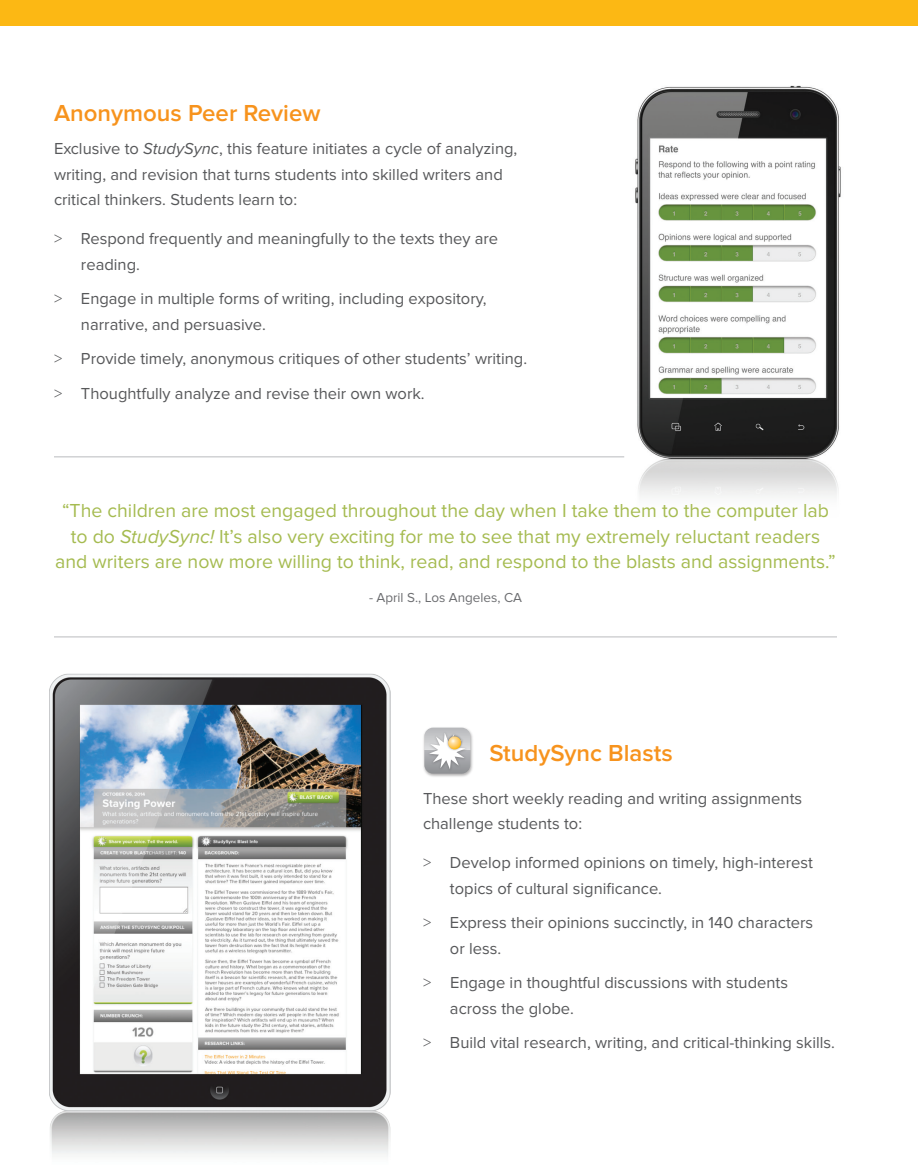
<style>
.page{position:relative;width:918px;height:1175px;background:#fff}
.page>*{position:absolute;margin:0;border:0;box-sizing:border-box;transform-origin:0 0}
.t1{font:600 24px "Proxima Nova";color:#f7931d}
.t2{font:19.5px/25.5px "Proxima Nova";color:#a5bb50;text-align:center}
.t3{font:16.5px/25.5px "Proxima Nova";color:#57585a}
.t4{font:13.5px "Proxima Nova";color:#6c6d70}
.s1{font-style:italic}
.s2{font-weight:300}
</style>
<div class="page">
<img style="left:635px;top:85px;width:206px;height:372px">
<svg style="left:568px;top:457px;width:271px;height:39px"></svg>
<img style="left:49px;top:673px;width:341px;height:483px">
<div style="left:0;top:0;width:918px;height:25px;background:#fcb814"></div>
<img style="left:423px;top:731px;width:50px;height:46px">
<svg style="left:424px;top:727px;width:46px;height:46px"></svg>
<hr style="left:54px;top:456px;width:570px;height:1px;background:#d1d2d4">
<hr style="left:54px;top:636px;width:783px;height:1px;background:#d1d2d4">
<h1 class="t1" style="left:54px;top:99px;width:268px">Anonymous Peer Review</h1>
<p class="t3" style="left:54px;top:136px;width:465px">Exclusive to <span class="s1">StudySync</span>, this feature initiates a cycle of analyzing, writing, and revision that turns students into skilled writers and critical thinkers. Students learn to:</p>
<p class="t3" style="left:81px;top:226px;width:419px;text-indent:-27px"><span class="s2">&gt;</span> Respond frequently and meaningfully to the texts they are reading.</p>
<p class="t3" style="left:81px;top:286px;width:407px;text-indent:-27px"><span class="s2">&gt;</span> Engage in multiple forms of writing, including expository, narrative, and persuasive.</p>
<p class="t3" style="left:54px;top:342px;width:475px;line-height:34.5px"><span class="s2">&gt;</span> Provide timely, anonymous critiques of other students’ writing. <span class="s2">&gt;</span> Thoughtfully analyze and revise their own work.</p>
<p class="t2" style="left:55px;top:498px;width:782px">“The children are most engaged throughout the day when I take them to the computer lab to do <span class="s1">StudySync!</span> It’s also very exciting for me to see that my extremely reluctant readers and writers are now more willing to think, read, and respond to the blasts and assignments.”</p>
<p class="t4" style="left:369px;top:589px;width:154px">- April S., Los Angeles, CA</p>
<h1 class="t1" style="left:489px;top:739px;width:185px">StudySync Blasts</h1>
<p class="t3" style="left:423px;top:785px;width:381px">These short weekly reading and writing assignments challenge students to:</p>
<p class="t3" style="left:450px;top:850px;width:365px;text-indent:-27px"><span class="s2">&gt;</span> Develop informed opinions on timely, high-interest topics of cultural significance.</p>
<p class="t3" style="left:450px;top:910px;width:365px;text-indent:-27px"><span class="s2">&gt;</span> Express their opinions succinctly, in 140 characters or less.</p>
<p class="t3" style="left:450px;top:970px;width:340px;text-indent:-27px"><span class="s2">&gt;</span> Engage in thoughtful discussions with students across the globe.</p>
<p class="t3" style="left:423px;top:1030px;width:414px"><span class="s2">&gt;</span> Build vital research, writing, and critical-thinking skills.</p>
</div>
